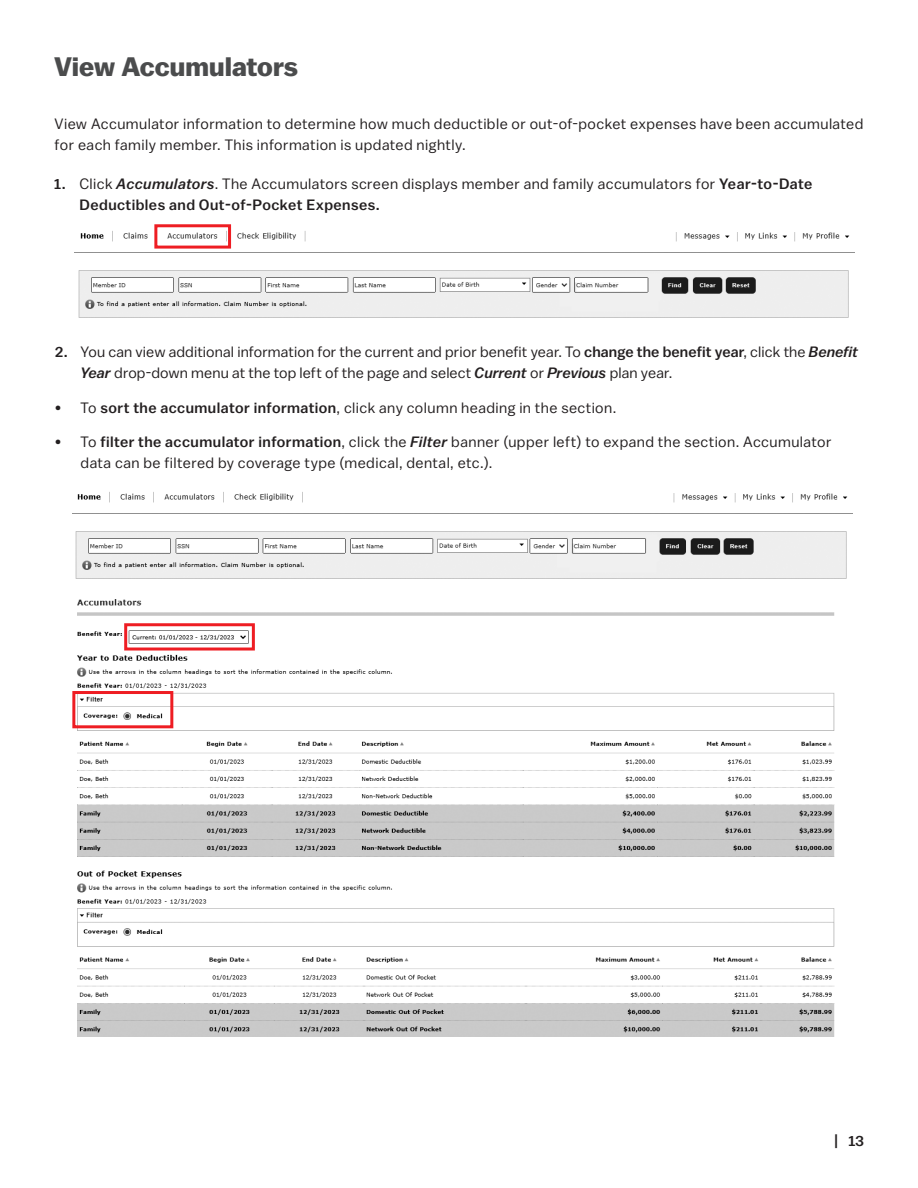
<style>
.page{position:relative;width:918px;height:1188px;background:#fff}
.page>*{position:absolute;margin:0;border:0;box-sizing:border-box;transform-origin:0 0}
.FAQ_Numbered_List{font:700 26.7px "Balto";color:#4b4c4d}
.t1{font:15px/21px "Balto";letter-spacing:.025em;color:#231f20}
.t2{font:500 15px "Balto";color:#231f20}
.s1{font-weight:500}
.s2{font-weight:500;font-style:italic}
</style>
<div class="page">
<img style="left:75px;top:225px;width:780px;height:93px">
<img style="left:73px;top:599px;width:762px;height:437px">
<div style="left:154px;top:224px;width:77px;height:25px;border:3px solid #ee1d23"></div>
<div style="left:124px;top:623px;width:131px;height:28px;border:3px solid #ee1d23"></div>
<div style="left:72px;top:691px;width:101px;height:37px;border:3px solid #ee1d23"></div>
<img style="left:72px;top:492px;width:780px;height:87px">
<p class="FAQ_Numbered_List" style="left:54px;top:50px;width:246px">View Accumulators</p>
<p class="t1" style="left:55px;top:113px;width:810px">View Accumulator information to determine how much deductible or out-of-pocket expenses have been accumulated for each family member. This information is updated nightly.</p>
<p class="t1" style="left:80px;top:173px;width:734px;text-indent:-26px"><span class="s1">1.</span> Click <span class="s2">Accumulators</span>. The Accumulators screen displays member and family accumulators for <span class="s1">Year-to-Date<br>Deductibles and Out-of-Pocket Expenses.</span></p>
<p class="t1" style="left:81px;top:341px;width:779px;text-indent:-26px"><span class="s1">2.</span> You can view additional information for the current and prior benefit year. To <span class="s1">change the benefit year</span>, click the <span class="s2">Benefit<br>Year</span> drop-down menu at the top left of the page and select <span class="s2">Current</span> or <span class="s2">Previous</span> plan year.</p>
<p class="t1" style="left:55px;top:397px;width:561px">• To <span class="s1">sort the accumulator information</span>, click any column heading in the section.</p>
<p class="t1" style="left:81px;top:431px;width:752px;text-indent:-26px">• To <span class="s1">filter the accumulator information</span>, click the <span class="s2">Filter</span> banner (upper left) to expand the section. Accumulator data can be filtered by coverage type (medical, dental, etc.).</p>
<p class="t2" style="left:834px;top:1132px;width:32px">| 13</p>
</div>
